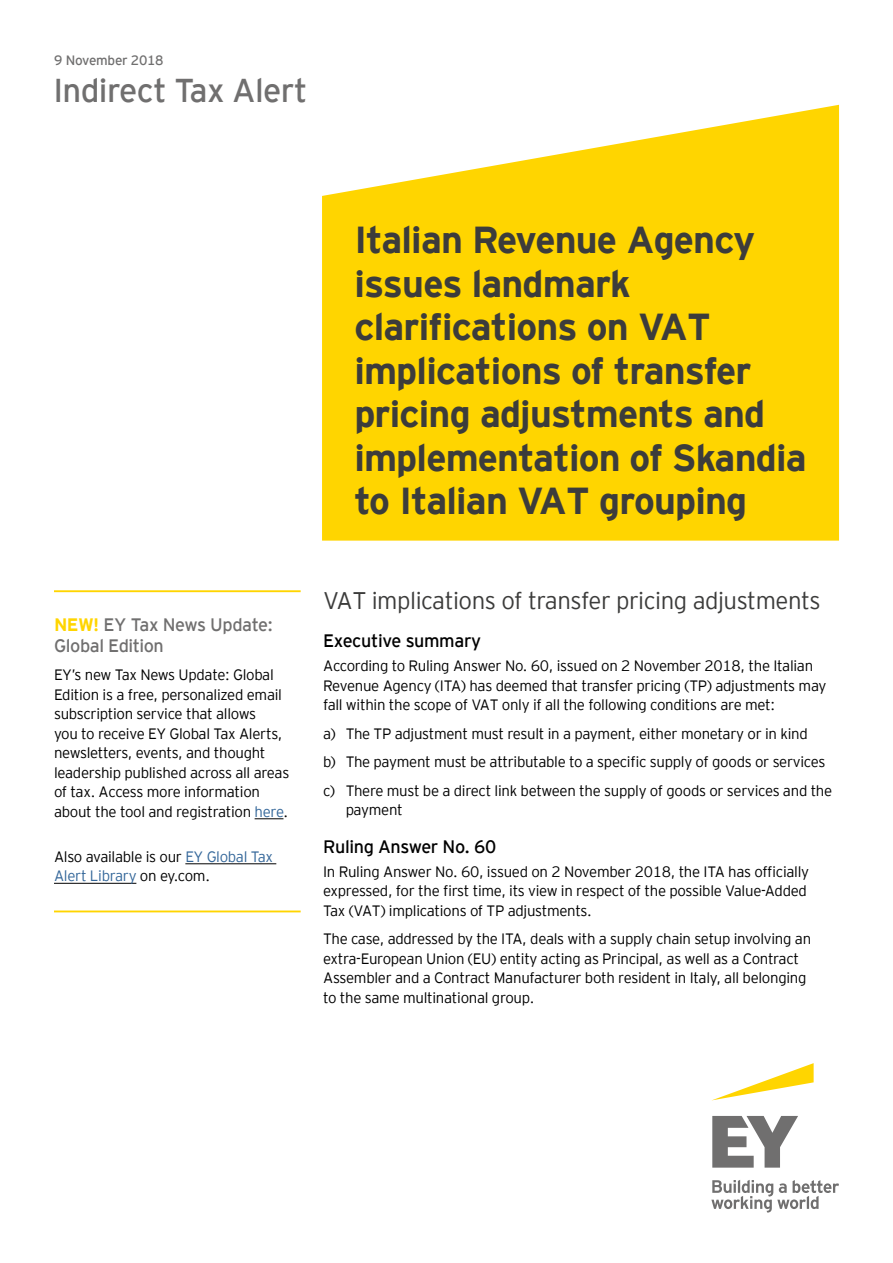
<style>
.page{position:relative;width:893px;height:1263px;background:#fff}
.page>*{position:absolute;margin:0;border:0;box-sizing:border-box;transform-origin:0 0}
.t1{font:700 37.5px/43.5px "EY Interstate";letter-spacing:-.02em;color:#3c3c3b}
.t2{font:33px "EY Interstate";letter-spacing:-.02em;color:#706f6f}
.t3{font:300 24px "EY Interstate";letter-spacing:-.02em;color:#3c3c3b}
.t4{font:18px "EY Interstate";letter-spacing:-.02em;color:#000}
.t5{font:18px/21px "EY Interstate";letter-spacing:-.025em;color:#706f6f}
.t6{font:300 15px/19.5px "EY Interstate";letter-spacing:-.02em;color:#000}
.t7{font:13.5px "EY Interstate";letter-spacing:-.02em;color:#706f6f}
.s1{font-weight:700;color:#ffd500}
.s2{color:#369}
</style>
<div class="page">
<svg style="left:322px;top:105px;width:517px;height:436px;background:#ffd91a"></svg>
<hr style="left:54px;top:590px;width:247px;height:2px;background:#ffd500">
<svg style="left:255px;top:818px;width:28px;height:1px"></svg>
<hr style="left:185px;top:863px;width:91px;height:1px;background:#000">
<hr style="left:54px;top:883px;width:82px;height:1px;background:#000">
<hr style="left:54px;top:910px;width:247px;height:2px;background:#ffd500">
<svg style="left:713px;top:1063px;width:101px;height:37px"></svg>
<svg style="left:711px;top:1116px;width:128px;height:96px"></svg>
<p class="t7" style="left:54px;top:50px;width:111px">9 November 2018</p>
<h2 class="t2" style="left:53px;top:67px;width:256px">Indirect Tax Alert</h2>
<p class="t5" style="left:54px;top:613px;width:220px"><span class="s1">NEW!</span> EY Tax News Update:<br>Global Edition</p>
<p class="t6" style="left:54px;top:664px;width:237px">EY’s new Tax News Update: Global Edition is a free, personalized email subscription service that allows<br>you to receive EY Global Tax Alerts, newsletters, events, and thought leadership published across all areas of tax. Access more information about the tool and registration <span class="s2">here</span>.</p>
<p class="t6" style="left:54px;top:846px;width:221px">Also available is our <span class="s2">EY Global Tax<br>Alert Library</span> on ey.com.</p>
<h1 class="t1" style="left:354px;top:216px;width:454px">Italian Revenue Agency issues landmark clarifications on VAT implications of transfer pricing adjustments and implementation of Skandia to Italian VAT grouping</h1>
<h3 class="t3" style="left:323px;top:584px;width:499px">VAT implications of transfer pricing adjustments</h3>
<p class="t4" style="left:323px;top:628px;width:160px">Executive summary</p>
<p class="t6" style="left:323px;top:655px;width:505px">According to Ruling Answer No. 60, issued on 2 November 2018, the Italian<br>Revenue Agency (ITA) has deemed that transfer pricing (TP) adjustments may fall within the scope of VAT only if all the following conditions are met:</p>
<p class="t6" style="left:323px;top:718px;width:511px;line-height:28.5px">a) The TP adjustment must result in a payment, either monetary or in kind<br>b) The payment must be attributable to a specific supply of goods or services c) There must be a direct link between the supply of goods or services and the</p>
<p class="t6" style="left:346px;top:799px;width:59px">payment</p>
<p class="t4" style="left:323px;top:833px;width:175px">Ruling Answer No. 60</p>
<p class="t6" style="left:323px;top:860px;width:488px">In Ruling Answer No. 60, issued on 2 November 2018, the ITA has officially expressed, for the first time, its view in respect of the possible Value-Added<br>Tax (VAT) implications of TP adjustments.</p>
<p class="t6" style="left:323px;top:928px;width:489px">The case, addressed by the ITA, deals with a supply chain setup involving an extra-European Union (EU) entity acting as Principal, as well as a Contract Assembler and a Contract Manufacturer both resident in Italy, all belonging to the same multinational group.</p>
</div>
